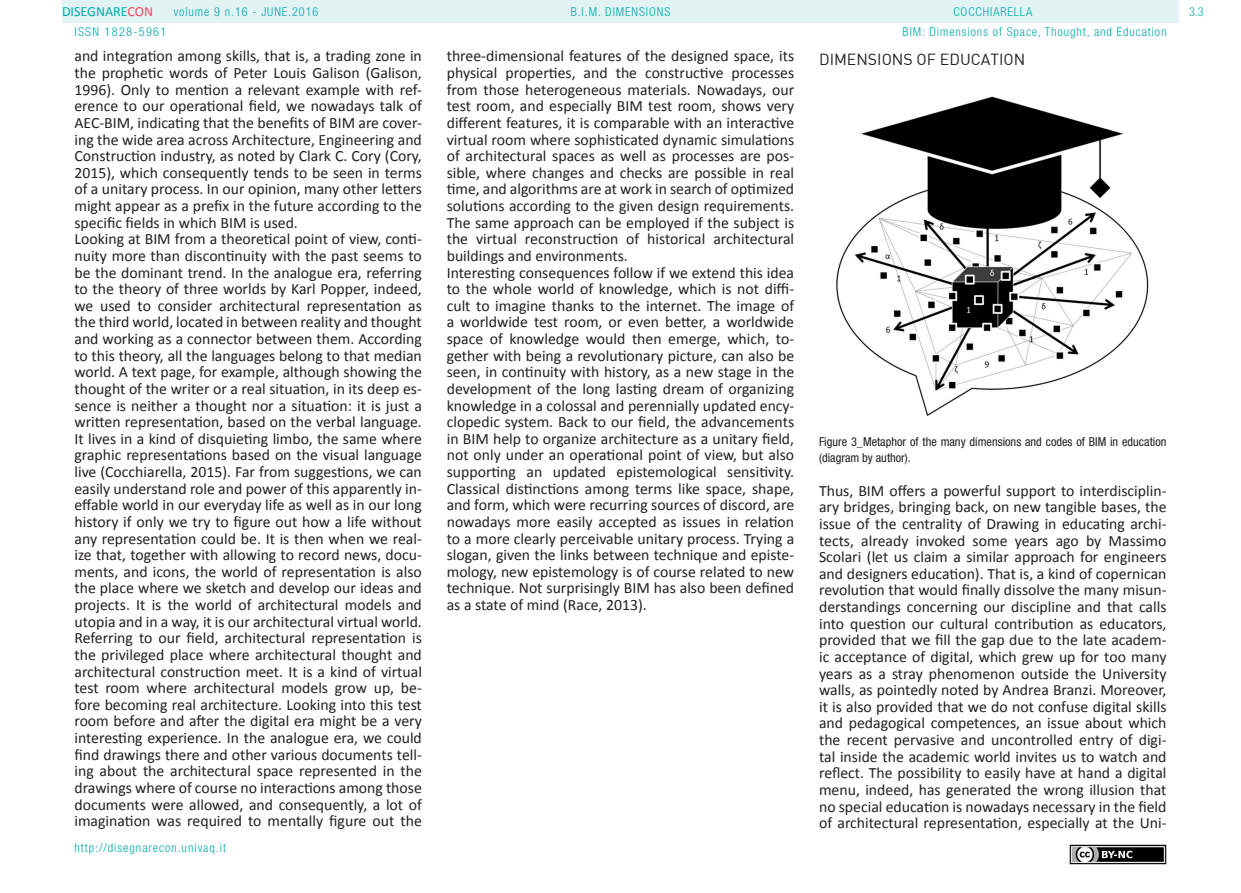
<style>
.page{position:relative;width:1241px;height:893px;background:#fff}
.page>*{position:absolute;margin:0;border:0;box-sizing:border-box;transform-origin:0 0}
.t1{font:15.75px/16.6px "Calibri";color:#231f20;text-align:justify}
.t2{font:15.75px "DIN";color:#231f20}
.t3{font:14px "Calibri";color:#00aaad}
.t4{font:300 condensed 12.25px/19.4px "Helvetica Neue LT Std";letter-spacing:.075em;color:#00aaad}
.t5{font:condensed 12.25px/16.6px "Helvetica Neue LT Std";color:#231f20}
.t6{font:300 condensed 12.25px "Helvetica Neue LT Std";letter-spacing:.11em;color:#00aaad}
.s1{color:#f24862}
</style>
<div class="page">
<div style="left:62px;top:0;width:1116px;height:23px;background:#e2f3f4"></div>
<img style="left:1069px;top:845px;width:97px;height:19px">
<img style="left:836px;top:96px;width:313px;height:320px">
<p class="t3" style="left:62px;top:2px;width:93px">DISEGNARE<span class="s1">CON</span></p>
<p class="t4" style="left:902px;top:2px;width:265px;text-indent:51px">COCCHIARELLA<br>BIM: Dimensions of Space, Thought, and Education</p>
<p class="t4" style="left:174px;top:2px;width:146px">volume 9 n.16 - JUNE.2016</p>
<p class="t4" style="left:570px;top:2px;width:101px">B.I.M. DIMENSIONS</p>
<p class="t4" style="left:1188px;top:2px;width:16px">3.3</p>
<p class="t6" style="left:74px;top:24px;width:93px">ISSN 1828-5961</p>
<p class="t1" style="left:74px;top:47px;width:349px">and integration among skills, that is, a trading zone in the prophetic words of Peter Louis Galison (Galison, 1996). Only to mention a relevant example with ref&shy;erence to our operational field, we nowadays talk of AEC-BIM, indicating that the benefits of BIM are cover&shy;ing the wide area across Architecture, Engineering and Construction industry, as noted by Clark C. Cory (Cory, 2015), which consequently tends to be seen in terms of a unitary process. In our opinion, many other letters might appear as a prefix in the future according to the specific fields in which BIM is used.</p>
<p class="t1" style="left:74px;top:230px;width:349px">Looking at BIM from a theoretical point of view, conti&shy;nuity more than discontinuity with the past seems to be the dominant trend. In the analogue era, referring to the theory of three worlds by Karl Popper, indeed, we used to consider architectural representation as the third world, located in between reality and thought and working as a connector between them. According to this theory, all the languages belong to that median world. A text page, for example, although showing the thought of the writer or a real situation, in its deep es&shy;sence is neither a thought nor a situation: it is just a written representation, based on the verbal language.<br>It lives in a kind of disquieting limbo, the same where graphic representations based on the visual language live (Cocchiarella, 2015). Far from suggestions, we can easily understand role and power of this apparently in&shy;effable world in our everyday life as well as in our long history if only we try to figure out how a life without any representation could be. It is then when we real&shy;ize that, together with allowing to record news, docu&shy;ments, and icons, the world of representation is also the place where we sketch and develop our ideas and projects. It is the world of architectural models and utopia and in a way, it is our architectural virtual world.</p>
<p class="t1" style="left:74px;top:629px;width:349px">Referring to our field, architectural representation is the privileged place where architectural thought and architectural construction meet. It is a kind of virtual test room where architectural models grow up, be&shy;fore becoming real architecture. Looking into this test room before and after the digital era might be a very interesting experience. In the analogue era, we could find drawings there and other various documents tell&shy;ing about the architectural space represented in the drawings where of course no interactions among those documents were allowed, and consequently, a lot of imagination was required to mentally figure out the</p>
<p class="t4" style="left:74px;top:838px;width:153px">http://disegnarecon.univaq.it</p>
<p class="t1" style="left:446px;top:47px;width:349px">three-dimensional features of the designed space, its physical properties, and the constructive processes from those heterogeneous materials. Nowadays, our test room, and especially BIM test room, shows very different features, it is comparable with an interactive virtual room where sophisticated dynamic simulations of architectural spaces as well as processes are pos&shy;sible, where changes and checks are possible in real time, and algorithms are at work in search of optimized solutions according to the given design requirements.<br>The same approach can be employed if the subject is the virtual reconstruction of historical architectural buildings and environments.</p>
<p class="t1" style="left:446px;top:264px;width:349px">Interesting consequences follow if we extend this idea to the whole world of knowledge, which is not diffi&shy;cult to imagine thanks to the internet. The image of a worldwide test room, or even better, a worldwide space of knowledge would then emerge, which, to&shy;gether with being a revolutionary picture, can also be seen, in continuity with history, as a new stage in the development of the long lasting dream of organizing knowledge in a colossal and perennially updated ency&shy;clopedic system. Back to our field, the advancements in BIM help to organize architecture as a unitary field, not only under an operational point of view, but also supporting an updated epistemological sensitivity.<br>Classical distinctions among terms like space, shape, and form, which were recurring sources of discord, are nowadays more easily accepted as issues in relation to a more clearly perceivable unitary process. Trying a slogan, given the links between technique and episte&shy;mology, new epistemology is of course related to new technique. Not surprisingly BIM has also been defined as a state of mind (Race, 2013).</p>
<p class="t2" style="left:819px;top:50px;width:208px">DIMENSIONS OF EDUCATION</p>
<p class="t5" style="left:819px;top:433px;width:349px">Figure 3_Metaphor of the many dimensions and codes of BIM in education (diagram by author).</p>
<p class="t1" style="left:819px;top:482px;width:349px">Thus, BIM offers a powerful support to interdisciplin&shy;ary bridges, bringing back, on new tangible bases, the issue of the centrality of Drawing in educating archi&shy;tects, already invoked some years ago by Massimo Scolari (let us claim a similar approach for engineers and designers education). That is, a kind of copernican revolution that would finally dissolve the many misun&shy;derstandings concerning our discipline and that calls into question our cultural contribution as educators, provided that we fill the gap due to the late academ&shy;ic acceptance of digital, which grew up for too many years as a stray phenomenon outside the University walls, as pointedly noted by Andrea Branzi. Moreover, it is also provided that we do not confuse digital skills and pedagogical competences, an issue about which the recent pervasive and uncontrolled entry of digi&shy;tal inside the academic world invites us to watch and reflect. The possibility to easily have at hand a digital menu, indeed, has generated the wrong illusion that no special education is nowadays necessary in the field of architectural representation, especially at the Uni-</p>
</div>
